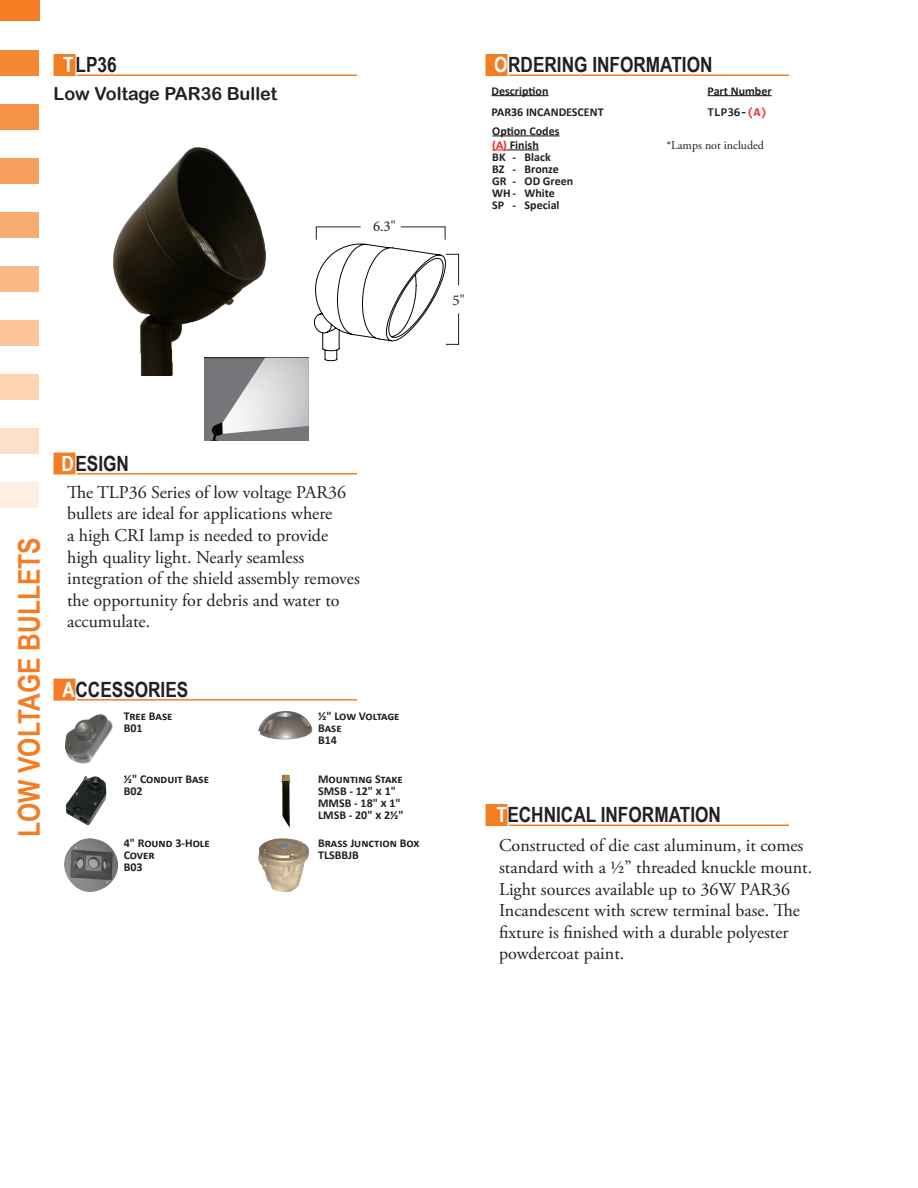
<style>
.page{position:relative;width:918px;height:1188px;background:#fff}
.page>*{position:absolute;margin:0;border:0;box-sizing:border-box;transform-origin:0 0}
.Page_Side_Header{font:700 30px "Arial Narrow";color:#f47d23}
.Series_Headers{font:700 21px "Arial Narrow";color:#231f20}
.Series_Headers-2{font:700 21px "Arial Narrow";color:#231f20}
.Technical_Header{font:18px/21.6px "Adobe Garamond Pro";color:#231f20}
.Technical_Header-2{font:18px "Arial Rounded MT Bold";color:#231f20}
.Technical_Header-3{font:15px "Minion Pro";color:#231f20}
.Shields{font:700 12px/12px "Calibri";color:#231f20}
.ID_Numbers{font:700 12px "Calibri";color:#231f20}
.EPA_Paragraph{font:12px "Adobe Garamond Pro";color:#231f20}
.Technical_Header-4{font:700 12px "Calibri";color:#231f20}
.ID_Numbers-2{font:700 12px "Consolas";color:#231f20}
.s1{color:#fff}
.s2{color:#ed2225}
</style>
<div class="page">
<hr style="left:77px;top:74px;width:280px;height:2px;background:#f47d23">
<div style="left:54px;top:54px;width:21px;height:22px;background:#f47d23"></div>
<hr style="left:77px;top:473px;width:280px;height:2px;background:#f47d23">
<div style="left:54px;top:453px;width:21px;height:22px;background:#f47d23"></div>
<hr style="left:77px;top:699px;width:280px;height:2px;background:#f47d23">
<div style="left:54px;top:679px;width:21px;height:22px;background:#f47d23"></div>
<hr style="left:509px;top:825px;width:280px;height:1px;background:#f47d23">
<div style="left:486px;top:804px;width:21px;height:22px;background:#f47d23"></div>
<hr style="left:509px;top:74px;width:280px;height:2px;background:#f47d23">
<div style="left:486px;top:54px;width:21px;height:22px;background:#f47d23"></div>
<img style="left:258px;top:838px;width:51px;height:55px">
<img style="left:66px;top:776px;width:41px;height:50px">
<img style="left:65px;top:714px;width:48px;height:50px">
<img style="left:258px;top:711px;width:55px;height:29px">
<img style="left:64px;top:838px;width:54px;height:54px">
<svg style="left:204px;top:226px;width:255px;height:215px"></svg>
<img style="left:281px;top:774px;width:10px;height:54px">
<img style="left:113px;top:147px;width:191px;height:228px">
<div style="left:0;top:0;width:39px;height:20px;background:#f47d23"></div>
<div style="left:0;top:50px;width:38px;height:26px;background:#f58834"></div>
<div style="left:0;top:104px;width:38px;height:26px;background:#f69348"></div>
<div style="left:0;top:158px;width:38px;height:26px;background:#f8a05d"></div>
<div style="left:0;top:212px;width:38px;height:26px;background:#f9ac71"></div>
<div style="left:0;top:266px;width:38px;height:26px;background:#fbb985"></div>
<div style="left:0;top:482px;width:38px;height:26px;background:#feefe2"></div>
<div style="left:0;top:428px;width:38px;height:26px;background:#fee0c8"></div>
<div style="left:0;top:374px;width:38px;height:26px;background:#fdd3b1"></div>
<div style="left:0;top:320px;width:38px;height:26px;background:#fcc69a"></div>
<svg style="left:492px;top:149px;width:15px;height:1px"></svg>
<hr style="left:507px;top:149px;width:32px;height:1px;background:#231f20">
<hr style="left:492px;top:95px;width:56px;height:1px;background:#231f20">
<hr style="left:708px;top:95px;width:64px;height:1px;background:#231f20">
<hr style="left:492px;top:135px;width:68px;height:1px;background:#231f20">
<p class="Series_Headers-2" style="left:63px;top:49px;width:55px"><span class="s1">T</span>LP36</p>
<p class="Technical_Header-2" style="left:54px;top:83px;width:225px">Low Voltage PAR36 Bullet</p>
<p class="Technical_Header-3" style="left:373px;top:216px;width:24px">6.3"</p>
<p class="Series_Headers" style="left:494px;top:49px;width:220px"><span class="s1">O</span>RDERING INFORMATION</p>
<p class="ID_Numbers" style="left:492px;top:83px;width:58px">Description</p>
<p class="ID_Numbers" style="left:708px;top:83px;width:66px">Part Number</p>
<p class="ID_Numbers" style="left:492px;top:104px;width:114px">PAR36 INCANDESCENT</p>
<p class="ID_Numbers-2" style="left:708px;top:104px;width:61px">TLP36-<span class="s2">(A)</span></p>
<p class="Technical_Header-4" style="left:492px;top:123px;width:69px">Option Codes</p>
<p class="ID_Numbers" style="left:492px;top:137px;width:48px"><span class="s2">(A)</span> Finish</p>
<p class="ID_Numbers" style="left:492px;top:149px;width:60px">BK - Black</p>
<p class="ID_Numbers" style="left:492px;top:161px;width:68px">BZ - Bronze</p>
<p class="ID_Numbers" style="left:492px;top:173px;width:82px">GR - OD Green</p>
<p class="ID_Numbers" style="left:492px;top:185px;width:64px">WH- White</p>
<p class="ID_Numbers" style="left:492px;top:197px;width:69px">SP - Special</p>
<p class="EPA_Paragraph" style="left:666px;top:138px;width:99px">*Lamps not included</p>
<p class="Technical_Header-3" style="left:453px;top:290px;width:13px">5"</p>
<p class="Page_Side_Header" style="left:7px;top:837px;width:301px;rotate:-90deg">LOW VOLTAGE BULLETS</p>
<p class="Series_Headers" style="left:62px;top:447px;width:69px"><span class="s1">D</span>ESIGN</p>
<p class="Technical_Header" style="left:67px;top:482px;width:294px">The TLP36 Series of low voltage PAR36 bullets are ideal for applications where<br>a high CRI lamp is needed to provide high quality light. Nearly seamless integration of the shield assembly removes the opportunity for debris and water to accumulate.</p>
<p class="Series_Headers" style="left:62px;top:673px;width:128px"><span class="s1">A</span>CCESSORIES</p>
<p class="Shields" style="left:124px;top:709px;width:50px">Tree Base<br>B01</p>
<p class="Shields" style="left:318px;top:709px;width:83px">½" Low Voltage<br>Base</p>
<p class="Shields" style="left:318px;top:733px;width:20px">B14</p>
<p class="Shields" style="left:124px;top:773px;width:87px">½" Conduit Base</p>
<p class="Shields" style="left:124px;top:785px;width:20px">B02</p>
<p class="Shields" style="left:318px;top:773px;width:86px">Mounting Stake</p>
<p class="Shields" style="left:318px;top:785px;width:79px">SMSB - 12" x 1"</p>
<p class="Shields" style="left:318px;top:797px;width:84px">MMSB - 18" x 1"</p>
<p class="Shields" style="left:318px;top:809px;width:87px">LMSB - 20" x 2½"</p>
<p class="Shields" style="left:124px;top:837px;width:88px">4" Round 3-Hole<br>Cover</p>
<p class="Shields" style="left:124px;top:861px;width:20px">B03</p>
<p class="Shields" style="left:318px;top:837px;width:103px">Brass Junction Box<br>TLSBBJB</p>
<p class="Series_Headers" style="left:496px;top:799px;width:226px"><span class="s1">T</span>ECHNICAL INFORMATION</p>
<p class="Technical_Header" style="left:499px;top:836px;width:315px">Constructed of die cast aluminum, it comes standard with a ½” threaded knuckle mount.<br>Light sources available up to 36W PAR36<br>Incandescent with screw terminal base. The fixture is finished with a durable polyester powdercoat paint.</p>
</div>
